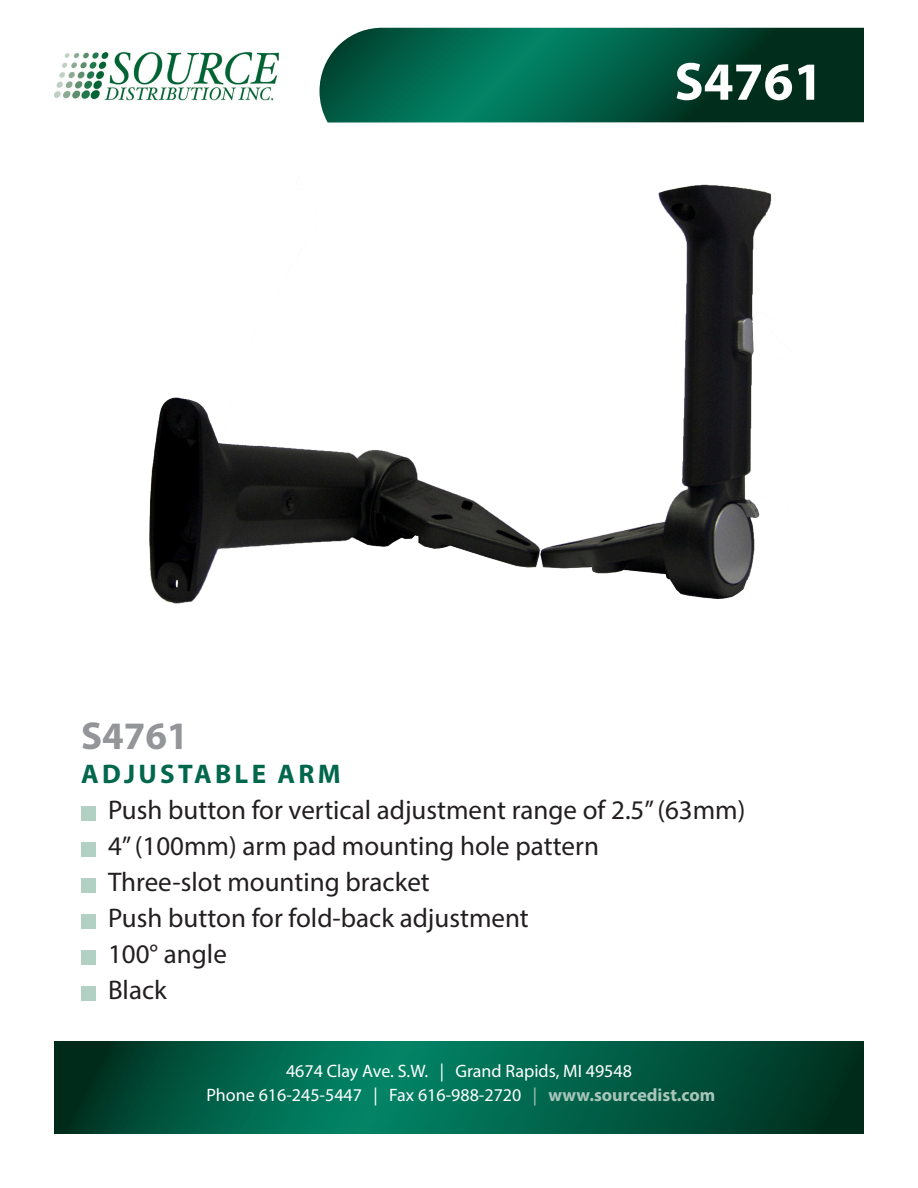
<style>
.page{position:relative;width:918px;height:1188px;background:#fff}
.page>*{position:absolute;margin:0;border:0;box-sizing:border-box;transform-origin:0 0}
.t1{font:700 54px "Myriad Pro";color:#fff}
.t2{font:700 39px "Myriad Pro";color:#939598}
.t3{font:27px "Myriad Pro";color:#231f20}
.t4{font:700 27px "Myriad Pro";letter-spacing:.12em;color:#01674d}
.t5{font:18px "Myriad Pro";color:#fff}
.s1{color:#a8c5ba}
.s2{font-weight:700;color:#a8c5ba}
</style>
<div class="page">
<svg style="left:54px;top:1041px;width:810px;height:93px;background:#005a42"></svg>
<svg style="left:320px;top:28px;width:544px;height:95px;background:#075943"></svg>
<img style="left:54px;top:51px;width:225px;height:50px">
<div style="left:81px;top:806px;width:14px;height:15px;background:#b2d0c4"></div>
<div style="left:81px;top:842px;width:14px;height:15px;background:#b2d0c4"></div>
<div style="left:81px;top:878px;width:14px;height:15px;background:#b2d0c4"></div>
<div style="left:81px;top:914px;width:14px;height:15px;background:#b2d0c4"></div>
<div style="left:81px;top:950px;width:14px;height:15px;background:#b2d0c4"></div>
<div style="left:81px;top:986px;width:14px;height:15px;background:#b2d0c4"></div>
<img style="left:149px;top:181px;width:623px;height:423px">
<p class="t1" style="left:674px;top:46px;width:151px">S4761</p>
<p class="t2" style="left:81px;top:710px;width:109px">S4761</p>
<p class="t4" style="left:81px;top:756px;width:261px">ADJUSTABLE ARM</p>
<p class="t3" style="left:108px;top:793px;width:639px">Push button for vertical adjustment range of 2.5” (63mm)</p>
<p class="t3" style="left:108px;top:829px;width:492px">4” (100mm) arm pad mounting hole pattern</p>
<p class="t3" style="left:108px;top:865px;width:323px">Three-slot mounting bracket</p>
<p class="t3" style="left:108px;top:901px;width:422px">Push button for fold-back adjustment</p>
<p class="t3" style="left:108px;top:937px;width:120px">100° angle</p>
<p class="t3" style="left:108px;top:973px;width:60px">Black</p>
<p class="t5" style="left:286px;top:1060px;width:347px">4674 Clay Ave. S.W. | Grand Rapids, MI 49548</p>
<p class="t5" style="left:206px;top:1084px;width:510px">Phone 616-245-5447 | Fax 616-988-2720 <span class="s1">|</span> <span class="s2">www.sourcedist.com</span></p>
</div>
